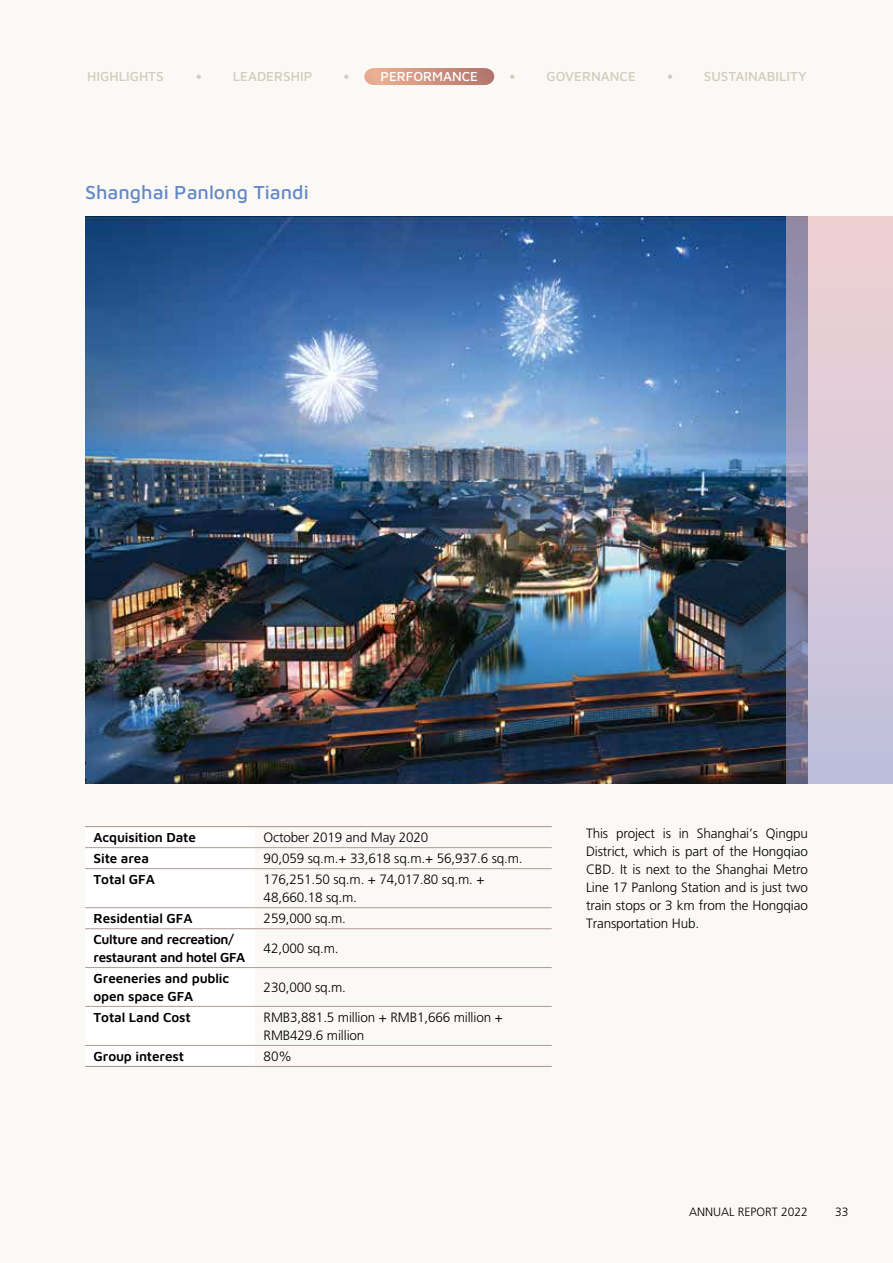
<style>
.page{position:relative;width:893px;height:1263px;background:#fbf9f6}
.page>*{position:absolute;margin:0;border:0;box-sizing:border-box;transform-origin:0 0}
.t1{font:500 19.5px "Maven Pro";color:#6289c6}
.t2{font:300 13.5px/18px "Frutiger";letter-spacing:-.01em;color:#000}
.t3{font:600 13.5px/18px "Maven Pro";letter-spacing:-.01em;color:#000}
.t4{font:500 13.5px "Maven Pro";color:#d4cabd}
.t5{font:600 13.5px/18px "Maven Pro";letter-spacing:-.03em;color:#000}
.t6{font:500 13.5px "Maven Pro";color:#fff}
.t7{font:300 12px "Frutiger";color:#000}
</style>
<div class="page">
<img style="left:85px;top:216px;width:702px;height:567px">
<svg style="left:787px;top:216px;width:106px;height:567px;background:#c8bbcd"></svg>
<div style="left:85px;top:827px;width:170px;height:103px;background:#fff"></div>
<hr style="left:85px;top:847px;width:170px;height:1px;background:#af9b95">
<hr style="left:255px;top:847px;width:297px;height:1px;background:#af9b95">
<hr style="left:85px;top:868px;width:170px;height:1px;background:#af9b95">
<hr style="left:255px;top:868px;width:297px;height:1px;background:#af9b95">
<hr style="left:85px;top:907px;width:170px;height:1px;background:#af9b95">
<hr style="left:255px;top:907px;width:297px;height:1px;background:#af9b95">
<hr style="left:85px;top:928px;width:170px;height:1px;background:#af9b95">
<hr style="left:255px;top:928px;width:297px;height:1px;background:#af9b95">
<hr style="left:85px;top:967px;width:170px;height:1px;background:#af9b95">
<hr style="left:255px;top:967px;width:297px;height:1px;background:#af9b95">
<hr style="left:85px;top:1006px;width:170px;height:1px;background:#af9b95">
<hr style="left:255px;top:1006px;width:297px;height:1px;background:#af9b95">
<hr style="left:85px;top:1045px;width:170px;height:1px;background:#af9b95">
<hr style="left:255px;top:1045px;width:297px;height:1px;background:#af9b95">
<hr style="left:85px;top:1066px;width:170px;height:1px;background:#af9b95">
<hr style="left:255px;top:1066px;width:297px;height:1px;background:#af9b95">
<hr style="left:85px;top:826px;width:170px;height:1px;background:#af9b95">
<hr style="left:255px;top:826px;width:297px;height:1px;background:#af9b95">
<svg style="left:364px;top:68px;width:130px;height:17px;background:#d19784"></svg>
<svg style="left:197px;top:75px;width:4px;height:4px"></svg>
<svg style="left:344px;top:75px;width:4px;height:4px"></svg>
<svg style="left:510px;top:75px;width:4px;height:4px"></svg>
<svg style="left:668px;top:75px;width:4px;height:4px"></svg>
<p class="t4" style="left:87px;top:67px;width:78px">HIGHLIGHTS</p>
<p class="t4" style="left:233px;top:67px;width:81px">LEADERSHIP</p>
<p class="t6" style="left:380px;top:67px;width:99px">PERFORMANCE</p>
<p class="t4" style="left:546px;top:67px;width:91px">GOVERNANCE</p>
<p class="t4" style="left:704px;top:67px;width:104px">SUSTAINABILITY</p>
<h1 class="t1" style="left:85px;top:179px;width:225px">Shanghai Panlong Tiandi</h1>
<p class="t3" style="left:94px;top:828px;width:104px">Acquisition Date</p>
<p class="t2" style="left:264px;top:829px;width:166px">October 2019 and May 2020</p>
<p class="t3" style="left:94px;top:849px;width:57px">Site area</p>
<p class="t2" style="left:264px;top:850px;width:261px">90,059 sq.m.+ 33,618 sq.m.+ 56,937.6 sq.m.</p>
<p class="t3" style="left:94px;top:870px;width:63px">Total GFA</p>
<p class="t2" style="left:264px;top:871px;width:222px">176,251.50 sq.m. + 74,017.80 sq.m. +<br>48,660.18 sq.m.</p>
<p class="t3" style="left:94px;top:909px;width:100px">Residential GFA</p>
<p class="t2" style="left:264px;top:910px;width:84px">259,000 sq.m.</p>
<p class="t5" style="left:94px;top:930px;width:153px">Culture and recreation/ restaurant and hotel GFA</p>
<p class="t2" style="left:264px;top:940px;width:77px">42,000 sq.m.</p>
<p class="t3" style="left:94px;top:968px;width:137px">Greeneries and public open space GFA</p>
<p class="t2" style="left:264px;top:979px;width:84px">230,000 sq.m.</p>
<p class="t3" style="left:94px;top:1007px;width:99px">Total Land Cost</p>
<p class="t2" style="left:264px;top:1009px;width:241px">RMB3,881.5 million + RMB1,666 million +<br>RMB429.6 million</p>
<p class="t3" style="left:94px;top:1046px;width:92px">Group interest</p>
<p class="t2" style="left:264px;top:1048px;width:30px">80%</p>
<p class="t2" style="left:586px;top:824px;width:223px;text-align:justify">This project is in Shanghai’s Qingpu District, which is part of the Hongqiao CBD. It is next to the Shanghai Metro Line 17 Panlong Station and is just two train stops or 3 km from the Hongqiao Transportation Hub.</p>
<p class="t7" style="left:689px;top:1205px;width:120px">ANNUAL REPORT 2022</p>
<p class="t7" style="left:835px;top:1205px;width:15px">33</p>
</div>
